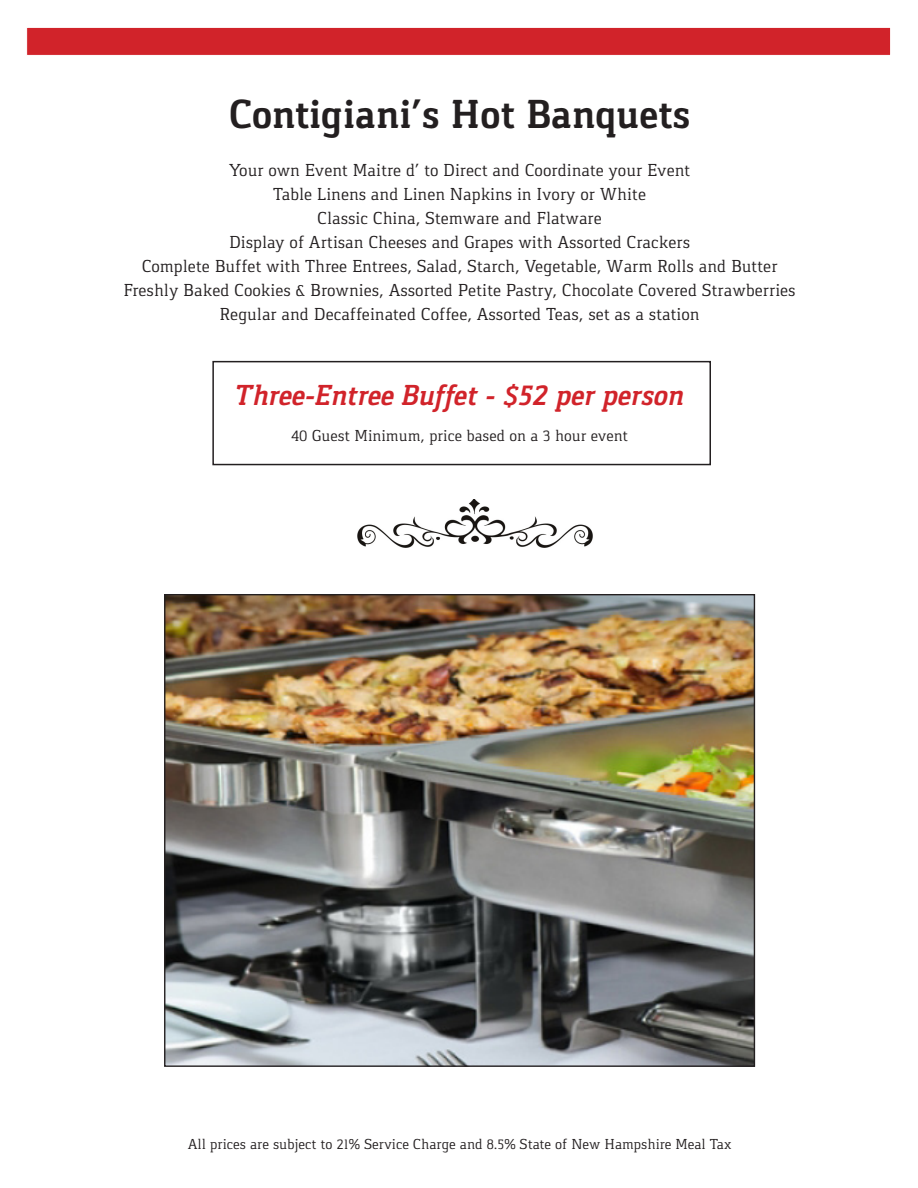
<style>
.page{position:relative;width:918px;height:1188px;background:#fff}
.page>*{position:absolute;margin:0;border:0;box-sizing:border-box;transform-origin:0 0}
.t1{font:700 42px "Gaspar";color:#231f20}
.t2{font:italic 700 30px "Gaspar";color:#d1232a}
.t3{font:18px/24px "Gaspar";color:#231f20;text-align:center}
.t4{font:16.5px "Gaspar";color:#231f20}
.t5{font:15px "Gaspar";color:#231f20}
</style>
<div class="page">
<div style="left:26px;top:27px;width:865px;height:29px;background:#d1232a;border:1px solid #fff"></div>
<img style="left:166px;top:596px;width:587px;height:469px">
<img style="left:358px;top:500px;width:235px;height:47px">
<div style="left:212px;top:361px;width:499px;height:104px;border:2px solid #231f20"></div>
<p class="t1" style="left:229px;top:90px;width:463px">Contigiani’s Hot Banquets</p>
<p class="t3" style="left:229px;top:158px;width:463px">Your own Event Maitre d’ to Direct and Coordinate your Event</p>
<p class="t3" style="left:273px;top:182px;width:374px">Table Linens and Linen Napkins in Ivory or White</p>
<p class="t3" style="left:317px;top:206px;width:286px">Classic China, Stemware and Flatware</p>
<p class="t3" style="left:142px;top:230px;width:637px">Display of Artisan Cheeses and Grapes with Assorted Crackers<br>Complete Buffet with Three Entrees, Salad, Starch, Vegetable, Warm Rolls and Butter</p>
<p class="t3" style="left:123px;top:278px;width:674px">Freshly Baked Cookies &amp; Brownies, Assorted Petite Pastry, Chocolate Covered Strawberries</p>
<p class="t3" style="left:220px;top:302px;width:481px">Regular and Decaffeinated Coffee, Assorted Teas, set as a station</p>
<p class="t2" style="left:235px;top:378px;width:450px">Three-Entree Buffet - $52 per person</p>
<p class="t4" style="left:291px;top:426px;width:338px">40 Guest Minimum, price based on a 3 hour event</p>
<p class="t5" style="left:188px;top:1135px;width:545px">All prices are subject to 21% Service Charge and 8.5% State of New Hampshire Meal Tax</p>
</div>
